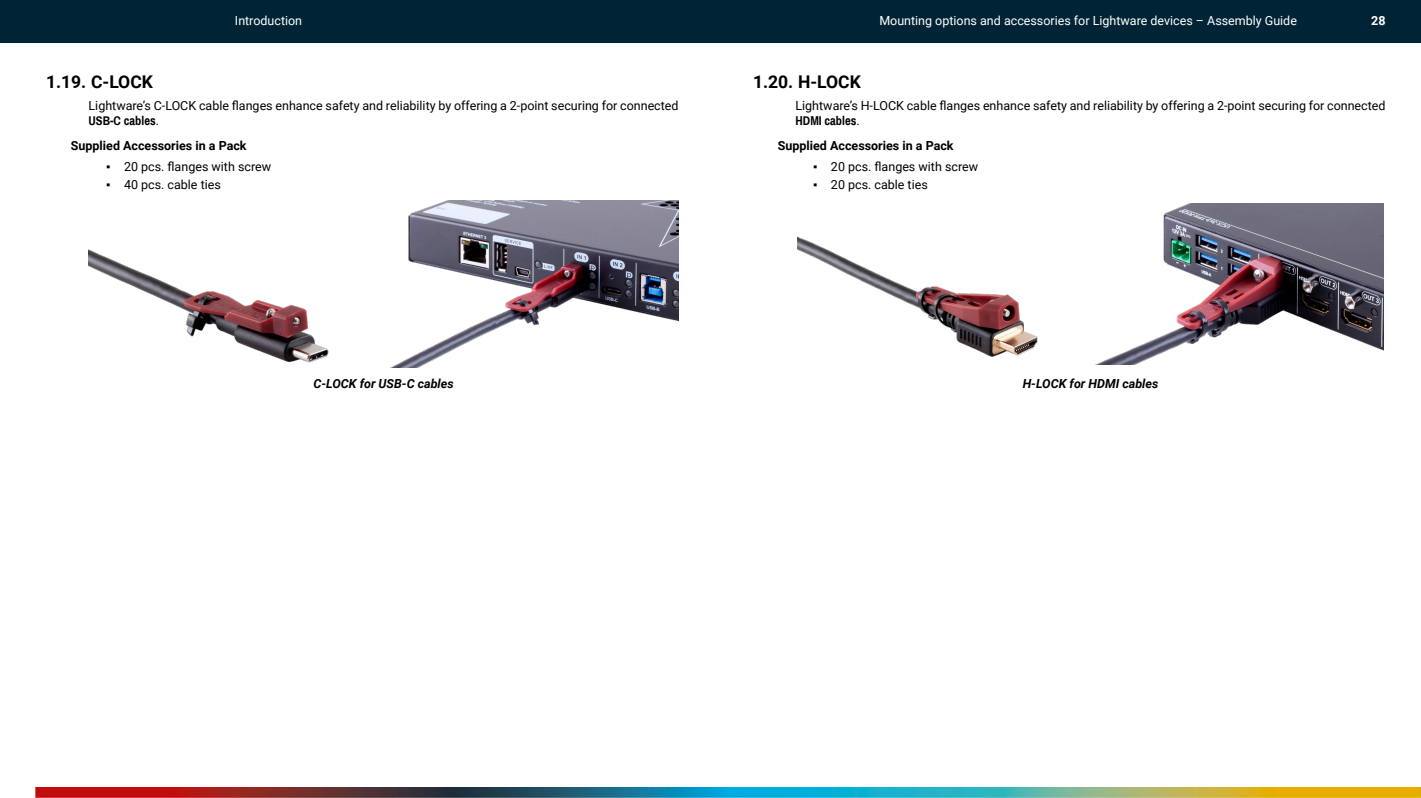
<style>
.page{position:relative;width:1421px;height:798px;background:#fff}
.page>*{position:absolute;margin:0;border:0;box-sizing:border-box;transform-origin:0 0}
.t1{font:700 17.5px "Roboto";color:#000}
.t2{font:12.5px "Roboto";color:#000}
.t3{font:12.5px "Roboto";color:#fff}
.t4{font:700 12.5px "Roboto";color:#000}
.t5{font:italic 700 12.5px "Roboto";color:#000}
.t6{font:700 12.5px "Archivo Narrow";color:#000}
.t7{font:700 12.5px "Roboto";color:#fff}
.s1{font-family:"Roboto";font-weight:400}
.s2{font-family:"Arial"}
</style>
<div class="page">
<div style="left:0;top:0;width:1421px;height:43px;background:#002436"></div>
<img style="left:35px;top:787px;width:1386px;height:10px">
<img style="left:89px;top:201px;width:590px;height:166px">
<img style="left:797px;top:203px;width:587px;height:161px">
<p class="t3" style="left:235px;top:12px;width:69px">Introduction</p>
<p class="t3" style="left:879px;top:12px;width:419px">Mounting options and accessories for Lightware devices – Assembly Guide</p>
<p class="t7" style="left:1371px;top:12px;width:16px">28</p>
<h1 class="t1" style="left:46px;top:69px;width:108px">1.19. C-LOCK</h1>
<p class="t2" style="left:89px;top:96px;width:591px">Lightware’s C-LOCK cable flanges enhance safety and reliability by offering a 2-point securing for connected</p>
<p class="t6" style="left:89px;top:113px;width:72px">USB-C cables<span class="s1">.</span></p>
<p class="t4" style="left:71px;top:137px;width:177px">Supplied Accessories in a Pack</p>
<p class="t2" style="left:106px;top:158px;width:166px"><span class="s2">▪</span> 20 pcs. flanges with screw</p>
<p class="t2" style="left:106px;top:176px;width:116px"><span class="s2">▪</span> 40 pcs. cable ties</p>
<p class="t5" style="left:313px;top:374px;width:142px">C-LOCK for USB-C cables</p>
<h1 class="t1" style="left:753px;top:69px;width:109px">1.20. H-LOCK</h1>
<p class="t2" style="left:795px;top:96px;width:591px">Lightware’s H-LOCK cable flanges enhance safety and reliability by offering a 2-point securing for connected</p>
<p class="t6" style="left:795px;top:113px;width:66px">HDMI cables<span class="s1">.</span></p>
<p class="t4" style="left:778px;top:137px;width:177px">Supplied Accessories in a Pack</p>
<p class="t2" style="left:813px;top:158px;width:166px"><span class="s2">▪</span> 20 pcs. flanges with screw</p>
<p class="t2" style="left:813px;top:176px;width:116px"><span class="s2">▪</span> 20 pcs. cable ties</p>
<p class="t5" style="left:1023px;top:374px;width:137px">H-LOCK for HDMI cables</p>
</div>
